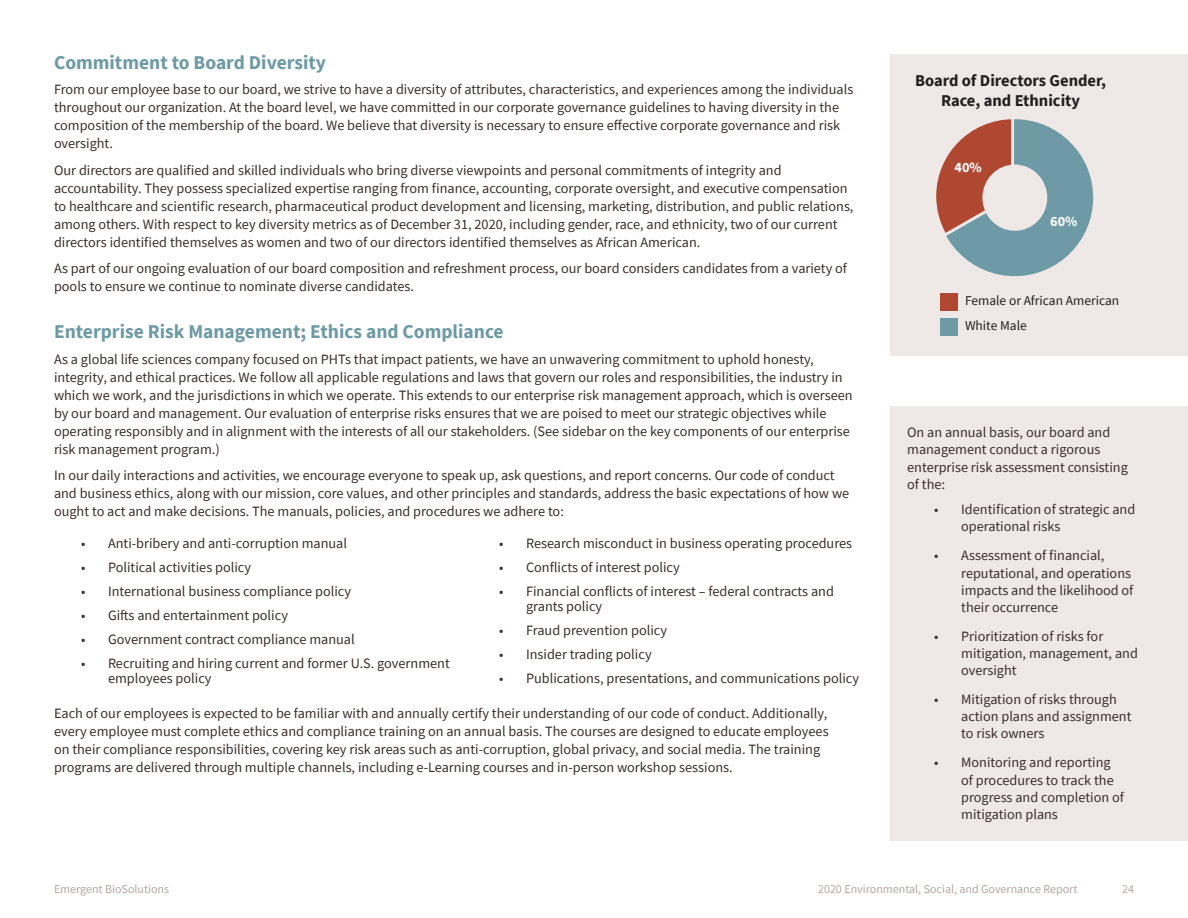
<style>
.page{position:relative;width:1188px;height:918px;background:#fff}
.page>*{position:absolute;margin:0;border:0;box-sizing:border-box;transform-origin:0 0}
.Paragraph_Title{font:700 19.5px "Source Sans Pro";color:#6d9aa4}
.Paragraph_Title-2{font:700 16.5px/19.8px "Source Sans Pro";color:#231f20;text-align:center}
.Body_Copy_Gray{font:14.25px/18px "Source Sans Pro";color:#392e2c}
.Body_copy{font:700 14.25px "Source Sans Pro";color:#fff}
.Paragraph_Title-3{font:13.5px "Source Sans Pro";color:#231f20}
.t1{font:12px "Source Sans Pro";color:#b4a7a2}
</style>
<div class="page">
<div style="left:890px;top:406px;width:298px;height:435px;background:#eee8e7"></div>
<div style="left:890px;top:54px;width:298px;height:302px;background:#eee8e7"></div>
<div style="left:936px;top:119px;width:157px;height:157px;background:#6d9aa4;border-radius:50%"></div>
<svg style="left:936px;top:119px;width:80px;height:120px"></svg>
<div style="left:982px;top:165px;width:65px;height:66px;background:#eee8e7;border-radius:50%"></div>
<div style="left:941px;top:293px;width:17px;height:17px;background:#b04831"></div>
<div style="left:941px;top:318px;width:17px;height:17px;background:#6d9aa4"></div>
<p class="Paragraph_Title" style="left:54px;top:49px;width:274px">Commitment to Board Diversity</p>
<p class="Body_Copy_Gray" style="left:54px;top:80px;width:801px">From our employee base to our board, we strive to have a diversity of attributes, characteristics, and experiences among the individuals throughout our organization. At the board level, we have committed in our corporate governance guidelines to having diversity in the composition of the membership of the board. We believe that diversity is necessary to ensure effective corporate governance and risk oversight.</p>
<p class="Body_Copy_Gray" style="left:54px;top:161px;width:801px">Our directors are qualified and skilled individuals who bring diverse viewpoints and personal commitments of integrity and accountability. They possess specialized expertise ranging from finance, accounting, corporate oversight, and executive compensation to healthcare and scientific research, pharmaceutical product development and licensing, marketing, distribution, and public relations, among others. With respect to key diversity metrics as of December 31, 2020, including gender, race, and ethnicity, two of our current directors identified themselves as women and two of our directors identified themselves as African American.</p>
<p class="Body_Copy_Gray" style="left:54px;top:259px;width:795px">As part of our ongoing evaluation of our board composition and refreshment process, our board considers candidates from a variety of pools to ensure we continue to nominate diverse candidates.</p>
<p class="Paragraph_Title" style="left:54px;top:318px;width:451px">Enterprise Risk Management; Ethics and Compliance</p>
<p class="Body_Copy_Gray" style="left:54px;top:350px;width:800px">As a global life sciences company focused on PHTs that impact patients, we have an unwavering commitment to uphold honesty, integrity, and ethical practices. We follow all applicable regulations and laws that govern our roles and responsibilities, the industry in which we work, and the jurisdictions in which we operate. This extends to our enterprise risk management approach, which is overseen by our board and management. Our evaluation of enterprise risks ensures that we are poised to meet our strategic objectives while operating responsibly and in alignment with the interests of all our stakeholders. (See sidebar on the key components of our enterprise risk management program.)</p>
<p class="Body_Copy_Gray" style="left:54px;top:466px;width:797px">In our daily interactions and activities, we encourage everyone to speak up, ask questions, and report concerns. Our code of conduct and business ethics, along with our mission, core values, and other principles and standards, address the basic expectations of how we ought to act and make decisions. The manuals, policies, and procedures we adhere to:</p>
<p class="Body_Copy_Gray" style="left:81px;top:534px;width:268px">• Anti-bribery and anti-corruption manual</p>
<p class="Body_Copy_Gray" style="left:81px;top:558px;width:172px">• Political activities policy</p>
<p class="Body_Copy_Gray" style="left:81px;top:582px;width:272px">• International business compliance policy</p>
<p class="Body_Copy_Gray" style="left:81px;top:606px;width:209px">• Gifts and entertainment policy</p>
<p class="Body_Copy_Gray" style="left:81px;top:630px;width:275px">• Government contract compliance manual</p>
<p class="Body_Copy_Gray" style="left:108px;top:655px;width:343px;line-height:15px;text-indent:-27px">• Recruiting and hiring current and former U.S. government employees policy</p>
<p class="Body_Copy_Gray" style="left:499px;top:534px;width:355px">• Research misconduct in business operating procedures</p>
<p class="Body_Copy_Gray" style="left:499px;top:558px;width:182px">• Conflicts of interest policy</p>
<p class="Body_Copy_Gray" style="left:526px;top:583px;width:309px;line-height:15px;text-indent:-27px">• Financial conflicts of interest – federal contracts and grants policy</p>
<p class="Body_Copy_Gray" style="left:499px;top:621px;width:170px">• Fraud prevention policy</p>
<p class="Body_Copy_Gray" style="left:499px;top:645px;width:154px">• Insider trading policy</p>
<p class="Body_Copy_Gray" style="left:499px;top:669px;width:362px">• Publications, presentations, and communications policy</p>
<p class="Body_Copy_Gray" style="left:54px;top:704px;width:776px">Each of our employees is expected to be familiar with and annually certify their understanding of our code of conduct. Additionally, every employee must complete ethics and compliance training on an annual basis. The courses are designed to educate employees on their compliance responsibilities, covering key risk areas such as anti-corruption, global privacy, and social media. The training programs are delivered through multiple channels, including e-Learning courses and in-person workshop sessions.</p>
<p class="Paragraph_Title-2" style="left:915px;top:71px;width:193px">Board of Directors Gender,<br>Race, and Ethnicity</p>
<p class="Body_copy" style="left:955px;top:157px;width:29px">40%</p>
<p class="Body_copy" style="left:1050px;top:212px;width:29px">60%</p>
<p class="Paragraph_Title-3" style="left:965px;top:292px;width:156px">Female or African American</p>
<p class="Paragraph_Title-3" style="left:965px;top:317px;width:63px">White Male</p>
<p class="Body_Copy_Gray" style="left:907px;top:424px;width:222px;line-height:17.1px">On an annual basis, our board and management conduct a rigorous enterprise risk assessment consisting of the:</p>
<p class="Body_Copy_Gray" style="left:961px;top:501px;width:176px;line-height:17.1px;text-indent:-27px">• Identification of strategic and operational risks</p>
<p class="Body_Copy_Gray" style="left:961px;top:547px;width:174px;line-height:17.1px;text-indent:-27px">• Assessment of financial, reputational, and operations impacts and the likelihood of their occurrence</p>
<p class="Body_Copy_Gray" style="left:961px;top:628px;width:178px;line-height:17.1px;text-indent:-27px">• Prioritization of risks for mitigation, management, and oversight</p>
<p class="Body_Copy_Gray" style="left:961px;top:691px;width:172px;line-height:17.1px;text-indent:-27px">• Mitigation of risks through action plans and assignment to risk owners</p>
<p class="Body_Copy_Gray" style="left:961px;top:754px;width:164px;line-height:17.1px;text-indent:-27px">• Monitoring and reporting of procedures to track the progress and completion of mitigation plans</p>
<p class="t1" style="left:54px;top:881px;width:117px">Emergent BioSolutions</p>
<p class="t1" style="left:818px;top:881px;width:261px">2020 Environmental, Social, and Governance Report</p>
<p class="t1" style="left:1122px;top:881px;width:13px">24</p>
</div>
